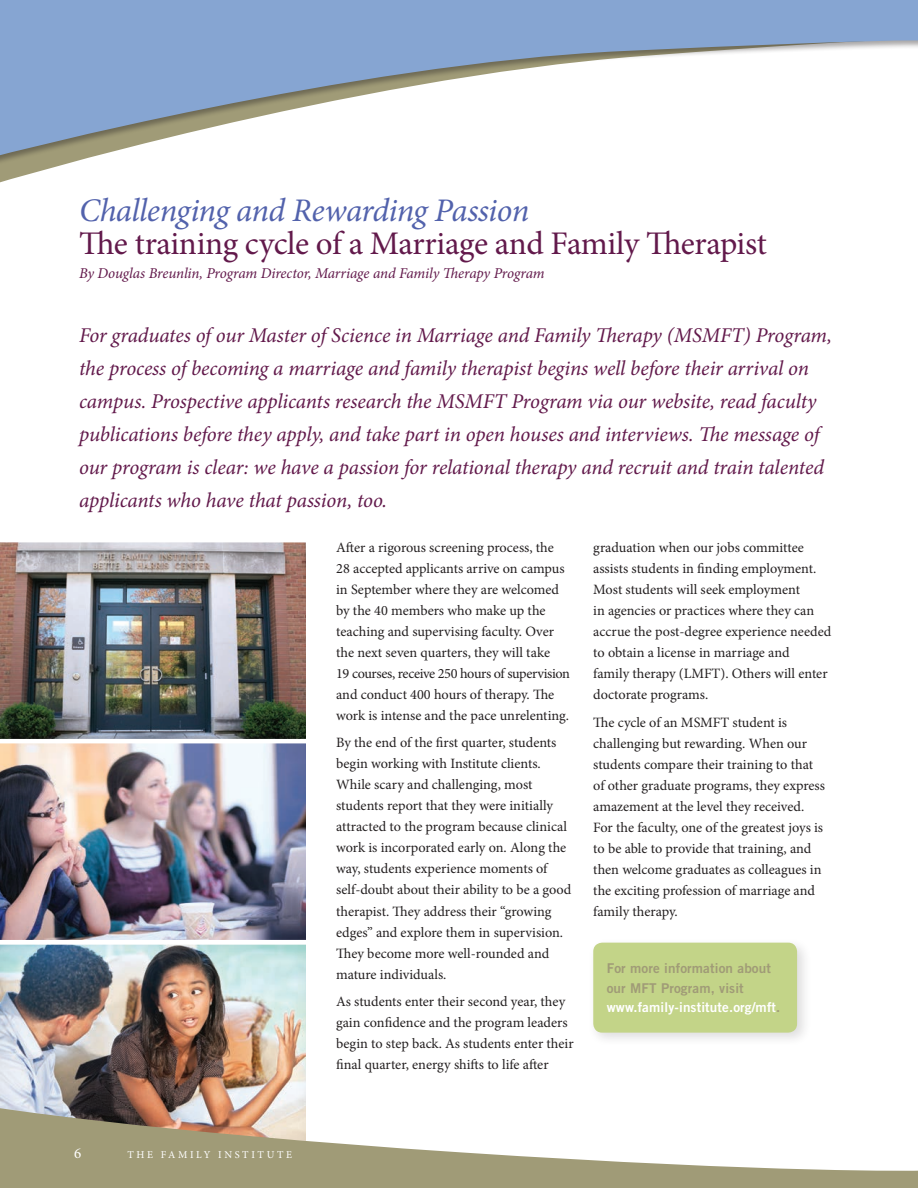
<style>
.page{position:relative;width:918px;height:1188px;background:#fff}
.page>*{position:absolute;margin:0;border:0;box-sizing:border-box;transform-origin:0 0}
.t1{font:33px "Minion Pro";letter-spacing:-.015em;color:#62194b}
.t2{font:italic 33px "Minion Pro";letter-spacing:-.02em;color:#5262ac}
.t3{font:italic 21px/33px "Minion Pro";letter-spacing:-.01em;color:#62194b}
.t4{font:italic 15px "Minion Pro";letter-spacing:-.01em;color:#62194b}
.t5{font:15px "Minion Pro";color:#fff}
.t6{font:14.25px/21px "Minion Pro";color:#231f20}
.t7{font:13.5px/19.5px "Trade Gothic LT Std Bd 2";letter-spacing:.01em;color:#a09b77}
.t8{font:10.5px "Minion Pro";letter-spacing:.25em;color:#fff}
.s1{color:#fff}
</style>
<div class="page">
<img style="left:0;top:743px;width:306px;height:197px">
<div style="left:0;top:943px;width:306px;height:200px;background:#231f20;opacity:.05"></div>
<img style="left:0;top:542px;width:306px;height:197px">
<div style="left:0;top:0;width:918px;height:171px;background:#231f20;opacity:.4"></div>
<svg style="left:0;top:0;width:918px;height:162px;fill:#86a5d2"></svg>
<svg style="left:0;top:1106px;width:918px;height:82px;fill:#a09b77"></svg>
<div style="left:588px;top:937px;width:224px;height:110px;background:#231f20;opacity:.15"></div>
<div style="left:593px;top:943px;width:204px;height:90px;background:#c3d488;border-radius:9px"></div>
<h1 class="t2" style="left:79px;top:188px;width:452px">Challenging and Rewarding Passion</h1>
<h1 class="t1" style="left:79px;top:222px;width:689px">The training cycle of a Marriage and Family Therapist</h1>
<p class="t4" style="left:79px;top:263px;width:467px">By Douglas Breunlin, Program Director, Marriage and Family Therapy Program</p>
<p class="t3" style="left:79px;top:319px;width:755px">For graduates of our Master of Science in Marriage and Family Therapy (MSMFT) Program, the process of becoming a marriage and family therapist begins well before their arrival on campus. Prospective applicants research the MSMFT Program via our website, read faculty publications before they apply, and take part in open houses and interviews. The message of our program is clear: we have a passion for relational therapy and recruit and train talented applicants who have that passion, too.</p>
<p class="t6" style="left:336px;top:537px;width:235px">After a rigorous screening process, the 28 accepted applicants arrive on campus in September where they are welcomed by the 40 members who make up the teaching and supervising faculty. Over the next seven quarters, they will take<br>19 courses, receive 250 hours of supervision and conduct 400 hours of therapy. The work is intense and the pace unrelenting.</p>
<p class="t6" style="left:336px;top:732px;width:237px">By the end of the first quarter, students begin working with Institute clients.<br>While scary and challenging, most students report that they were initially attracted to the program because clinical work is incorporated early on. Along the way, students experience moments of self-doubt about their ability to be a good therapist. They address their “growing edges” and explore them in supervision.<br>They become more well-rounded and mature individuals.</p>
<p class="t6" style="left:336px;top:991px;width:239px">As students enter their second year, they gain confidence and the program leaders begin to step back. As students enter their final quarter, energy shifts to life after</p>
<p class="t6" style="left:593px;top:537px;width:240px">graduation when our jobs committee assists students in finding employment.<br>Most students will seek employment<br>in agencies or practices where they can accrue the post-degree experience needed to obtain a license in marriage and<br>family therapy (LMFT). Others will enter doctorate programs.</p>
<p class="t6" style="left:593px;top:712px;width:233px">The cycle of an MSMFT student is challenging but rewarding. When our students compare their training to that of other graduate programs, they express amazement at the level they received.<br>For the faculty, one of the greatest joys is to be able to provide that training, and then welcome graduates as colleagues in the exciting profession of marriage and family therapy.</p>
<p class="t7" style="left:607px;top:958px;width:175px">For more information about our MFT Program, visit <span class="s1">www.family-institute.org/mft</span>.</p>
<p class="t5" style="left:74px;top:1143px;width:9px">6</p>
<p class="t8" style="left:128px;top:1147px;width:166px">THE FAMILY INSTITUTE</p>
</div>
